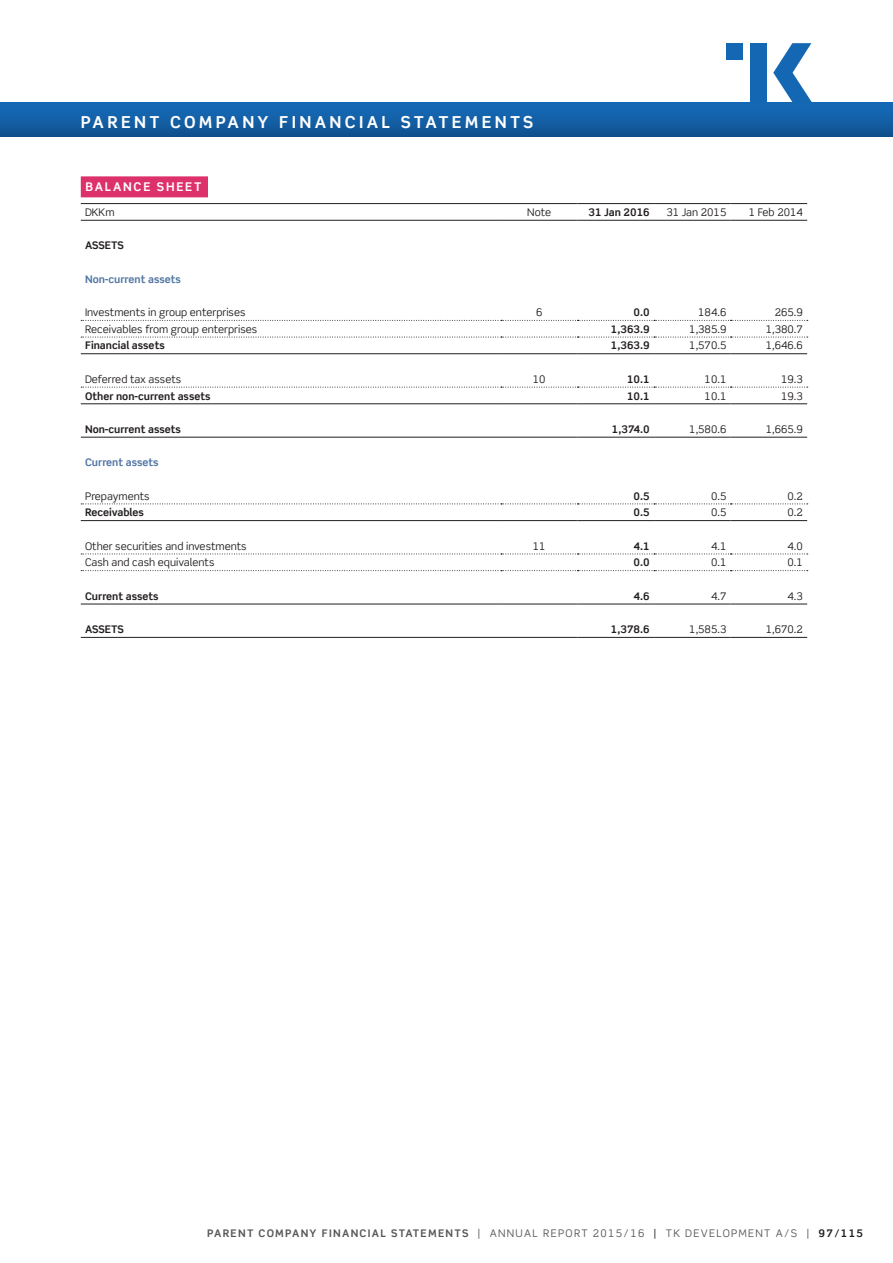
<style>
.page{position:relative;width:893px;height:1263px;background:#fff}
.page>*{position:absolute;margin:0;border:0;box-sizing:border-box;transform-origin:0 0}
.Overskrift_top_-_NEG{font:700 16.5px "Scene Pro";letter-spacing:.2em;color:#fff}
.Regnskab_-_underover{font:700 12px "Scene Pro";letter-spacing:.15em;color:#fff}
.Tekst_-_Brødtekst_Sk{font:10.5px "Scene Pro";color:#231f20}
.Tekst_-_Brødtekst_Sk-2{font:700 10.5px "Scene Pro";color:#231f20}
.Telst_-_Brødtekst_Sk{font:700 10.5px "Scene Pro";color:#231f20}
.t1{font:10.5px "Scene Pro";letter-spacing:.125em;color:#57585a}
.t2{font:700 10.5px "Scene Pro";color:#57585a}
.Tekst_-_Brødtekst_Sk-3{font:700 10.5px "Scene Pro";color:#5276a4}
.s1{color:#231f20}
.s2{font-weight:700;color:#231f20}
</style>
<div class="page">
<div style="left:0;top:103px;width:893px;height:34px;background:linear-gradient(to bottom,#156cba,#115290)"></div>
<div style="left:726px;top:43px;width:17px;height:17px;background:#1468b3"></div>
<div style="left:750px;top:43px;width:16px;height:60px;background:#1468b3"></div>
<svg style="left:773px;top:43px;width:39px;height:60px"></svg>
<hr style="left:81px;top:637px;width:420px;height:1px;background:#231f20">
<hr style="left:501px;top:637px;width:77px;height:1px;background:#231f20">
<hr style="left:578px;top:637px;width:76px;height:1px;background:#231f20">
<hr style="left:654px;top:637px;width:77px;height:1px;background:#231f20">
<hr style="left:731px;top:637px;width:76px;height:1px;background:#231f20">
<hr style="left:81px;top:604px;width:420px;height:1px;background:#231f20">
<hr style="left:501px;top:604px;width:77px;height:1px;background:#231f20">
<hr style="left:578px;top:604px;width:76px;height:1px;background:#231f20">
<hr style="left:654px;top:604px;width:77px;height:1px;background:#231f20">
<hr style="left:731px;top:604px;width:76px;height:1px;background:#231f20">
<svg style="left:81px;top:570px;width:727px;height:1px"></svg>
<hr style="left:81px;top:520px;width:420px;height:1px;background:#231f20">
<hr style="left:501px;top:520px;width:77px;height:1px;background:#231f20">
<hr style="left:578px;top:520px;width:76px;height:1px;background:#231f20">
<hr style="left:654px;top:520px;width:77px;height:1px;background:#231f20">
<hr style="left:731px;top:520px;width:76px;height:1px;background:#231f20">
<svg style="left:81px;top:503px;width:727px;height:1px"></svg>
<hr style="left:81px;top:437px;width:420px;height:1px;background:#231f20">
<hr style="left:501px;top:437px;width:77px;height:1px;background:#231f20">
<hr style="left:578px;top:437px;width:76px;height:1px;background:#231f20">
<hr style="left:654px;top:437px;width:77px;height:1px;background:#231f20">
<hr style="left:731px;top:437px;width:76px;height:1px;background:#231f20">
<hr style="left:81px;top:403px;width:420px;height:1px;background:#231f20">
<hr style="left:501px;top:403px;width:77px;height:1px;background:#231f20">
<hr style="left:578px;top:403px;width:76px;height:1px;background:#231f20">
<hr style="left:654px;top:403px;width:77px;height:1px;background:#231f20">
<hr style="left:731px;top:403px;width:76px;height:1px;background:#231f20">
<svg style="left:81px;top:387px;width:727px;height:1px"></svg>
<hr style="left:81px;top:203px;width:420px;height:1px;background:#231f20">
<hr style="left:501px;top:203px;width:77px;height:1px;background:#231f20">
<hr style="left:578px;top:203px;width:76px;height:1px;background:#231f20">
<hr style="left:654px;top:203px;width:77px;height:1px;background:#231f20">
<hr style="left:731px;top:203px;width:76px;height:1px;background:#231f20">
<hr style="left:81px;top:220px;width:420px;height:1px;background:#231f20">
<hr style="left:501px;top:220px;width:77px;height:1px;background:#231f20">
<hr style="left:578px;top:220px;width:76px;height:1px;background:#231f20">
<hr style="left:654px;top:220px;width:77px;height:1px;background:#231f20">
<hr style="left:731px;top:220px;width:76px;height:1px;background:#231f20">
<svg style="left:81px;top:320px;width:727px;height:1px"></svg>
<svg style="left:81px;top:554px;width:727px;height:1px"></svg>
<hr style="left:81px;top:353px;width:420px;height:1px;background:#231f20">
<hr style="left:501px;top:353px;width:77px;height:1px;background:#231f20">
<hr style="left:578px;top:353px;width:76px;height:1px;background:#231f20">
<hr style="left:654px;top:353px;width:77px;height:1px;background:#231f20">
<hr style="left:731px;top:353px;width:76px;height:1px;background:#231f20">
<svg style="left:81px;top:337px;width:727px;height:1px"></svg>
<div style="left:81px;top:176px;width:127px;height:21px;background:#dd316c"></div>
<p class="Overskrift_top_-_NEG" style="left:81px;top:112px;width:454px">PARENT COMPANY FINANCIAL STATEMENTS</p>
<p class="Regnskab_-_underover" style="left:85px;top:180px;width:118px">BALANCE SHEET</p>
<p class="Tekst_-_Brødtekst_Sk" style="left:85px;top:206px;width:31px">DKKm</p>
<p class="Tekst_-_Brødtekst_Sk" style="left:527px;top:206px;width:25px">Note</p>
<p class="Telst_-_Brødtekst_Sk" style="left:588px;top:206px;width:63px">31 Jan 2016</p>
<p class="Tekst_-_Brødtekst_Sk" style="left:666px;top:206px;width:61px">31 Jan 2015</p>
<p class="Tekst_-_Brødtekst_Sk" style="left:749px;top:206px;width:56px">1 Feb 2014</p>
<p class="Tekst_-_Brødtekst_Sk-2" style="left:85px;top:239px;width:40px">ASSETS</p>
<p class="Tekst_-_Brødtekst_Sk-3" style="left:85px;top:272px;width:97px">Non-current assets</p>
<p class="Tekst_-_Brødtekst_Sk" style="left:85px;top:306px;width:162px">Investments in group enterprises</p>
<p class="Tekst_-_Brødtekst_Sk" style="left:536px;top:306px;width:8px">6</p>
<p class="Telst_-_Brødtekst_Sk" style="left:634px;top:306px;width:18px">0.0</p>
<p class="Tekst_-_Brødtekst_Sk" style="left:698px;top:306px;width:30px">184.6</p>
<p class="Tekst_-_Brødtekst_Sk" style="left:775px;top:306px;width:30px">265.9</p>
<p class="Tekst_-_Brødtekst_Sk" style="left:85px;top:322px;width:174px">Receivables from group enterprises</p>
<p class="Telst_-_Brødtekst_Sk" style="left:611px;top:322px;width:41px">1,363.9</p>
<p class="Tekst_-_Brødtekst_Sk" style="left:689px;top:322px;width:39px">1,385.9</p>
<p class="Tekst_-_Brødtekst_Sk" style="left:766px;top:322px;width:39px">1,380.7</p>
<p class="Tekst_-_Brødtekst_Sk-2" style="left:85px;top:339px;width:81px">Financial assets</p>
<p class="Telst_-_Brødtekst_Sk" style="left:611px;top:339px;width:41px">1,363.9</p>
<p class="Tekst_-_Brødtekst_Sk" style="left:689px;top:339px;width:39px">1,570.5</p>
<p class="Tekst_-_Brødtekst_Sk" style="left:766px;top:339px;width:39px">1,646.6</p>
<p class="Tekst_-_Brødtekst_Sk" style="left:85px;top:372px;width:98px">Deferred tax assets</p>
<p class="Tekst_-_Brødtekst_Sk" style="left:533px;top:372px;width:14px">10</p>
<p class="Telst_-_Brødtekst_Sk" style="left:627px;top:372px;width:24px">10.1</p>
<p class="Tekst_-_Brødtekst_Sk" style="left:705px;top:372px;width:23px">10.1</p>
<p class="Tekst_-_Brødtekst_Sk" style="left:781px;top:372px;width:23px">19.3</p>
<p class="Tekst_-_Brødtekst_Sk-2" style="left:85px;top:389px;width:127px">Other non-current assets</p>
<p class="Telst_-_Brødtekst_Sk" style="left:627px;top:389px;width:24px">10.1</p>
<p class="Tekst_-_Brødtekst_Sk" style="left:705px;top:389px;width:23px">10.1</p>
<p class="Tekst_-_Brødtekst_Sk" style="left:781px;top:389px;width:23px">19.3</p>
<p class="Tekst_-_Brødtekst_Sk-2" style="left:85px;top:423px;width:97px">Non-current assets</p>
<p class="Telst_-_Brødtekst_Sk" style="left:612px;top:423px;width:40px">1,374.0</p>
<p class="Tekst_-_Brødtekst_Sk" style="left:689px;top:423px;width:39px">1,580.6</p>
<p class="Tekst_-_Brødtekst_Sk" style="left:766px;top:423px;width:39px">1,665.9</p>
<p class="Tekst_-_Brødtekst_Sk-3" style="left:85px;top:456px;width:75px">Current assets</p>
<p class="Tekst_-_Brødtekst_Sk" style="left:85px;top:489px;width:66px">Prepayments</p>
<p class="Telst_-_Brødtekst_Sk" style="left:634px;top:489px;width:18px">0.5</p>
<p class="Tekst_-_Brødtekst_Sk" style="left:711px;top:489px;width:17px">0.5</p>
<p class="Tekst_-_Brødtekst_Sk" style="left:788px;top:489px;width:17px">0.2</p>
<p class="Tekst_-_Brødtekst_Sk-2" style="left:85px;top:506px;width:60px">Receivables</p>
<p class="Telst_-_Brødtekst_Sk" style="left:634px;top:506px;width:18px">0.5</p>
<p class="Tekst_-_Brødtekst_Sk" style="left:711px;top:506px;width:17px">0.5</p>
<p class="Tekst_-_Brødtekst_Sk" style="left:788px;top:506px;width:17px">0.2</p>
<p class="Tekst_-_Brødtekst_Sk" style="left:85px;top:539px;width:163px">Other securities and investments</p>
<p class="Tekst_-_Brødtekst_Sk" style="left:533px;top:539px;width:14px">11</p>
<p class="Telst_-_Brødtekst_Sk" style="left:634px;top:539px;width:18px">4.1</p>
<p class="Tekst_-_Brødtekst_Sk" style="left:711px;top:539px;width:17px">4.1</p>
<p class="Tekst_-_Brødtekst_Sk" style="left:788px;top:539px;width:17px">4.0</p>
<p class="Tekst_-_Brødtekst_Sk" style="left:85px;top:556px;width:131px">Cash and cash equivalents</p>
<p class="Telst_-_Brødtekst_Sk" style="left:634px;top:556px;width:18px">0.0</p>
<p class="Tekst_-_Brødtekst_Sk" style="left:711px;top:556px;width:17px">0.1</p>
<p class="Tekst_-_Brødtekst_Sk" style="left:788px;top:556px;width:17px">0.1</p>
<p class="Tekst_-_Brødtekst_Sk-2" style="left:85px;top:589px;width:75px">Current assets</p>
<p class="Telst_-_Brødtekst_Sk" style="left:634px;top:589px;width:18px">4.6</p>
<p class="Tekst_-_Brødtekst_Sk" style="left:711px;top:589px;width:17px">4.7</p>
<p class="Tekst_-_Brødtekst_Sk" style="left:788px;top:589px;width:17px">4.3</p>
<p class="Tekst_-_Brødtekst_Sk-2" style="left:85px;top:623px;width:40px">ASSETS</p>
<p class="Telst_-_Brødtekst_Sk" style="left:611px;top:623px;width:41px">1,378.6</p>
<p class="Tekst_-_Brødtekst_Sk" style="left:689px;top:623px;width:39px">1,585.3</p>
<p class="Tekst_-_Brødtekst_Sk" style="left:766px;top:623px;width:39px">1,670.2</p>
<p class="t2" style="left:207px;top:1227px;width:16px">Parent</p>
<p class="t2" style="left:259px;top:1227px;width:18px">Company</p>
<p class="t2" style="left:322px;top:1227px;width:9px">financial</p>
<p class="t2" style="left:391px;top:1227px;width:9px">statements</p>
<p class="t1" style="left:478px;top:1227px;width:387px">| ANNUAL REPORT 2015/16 <span class="s1">|</span> TK DEVELOPMENT A/S | <span class="s2">97/115</span></p>
</div>
